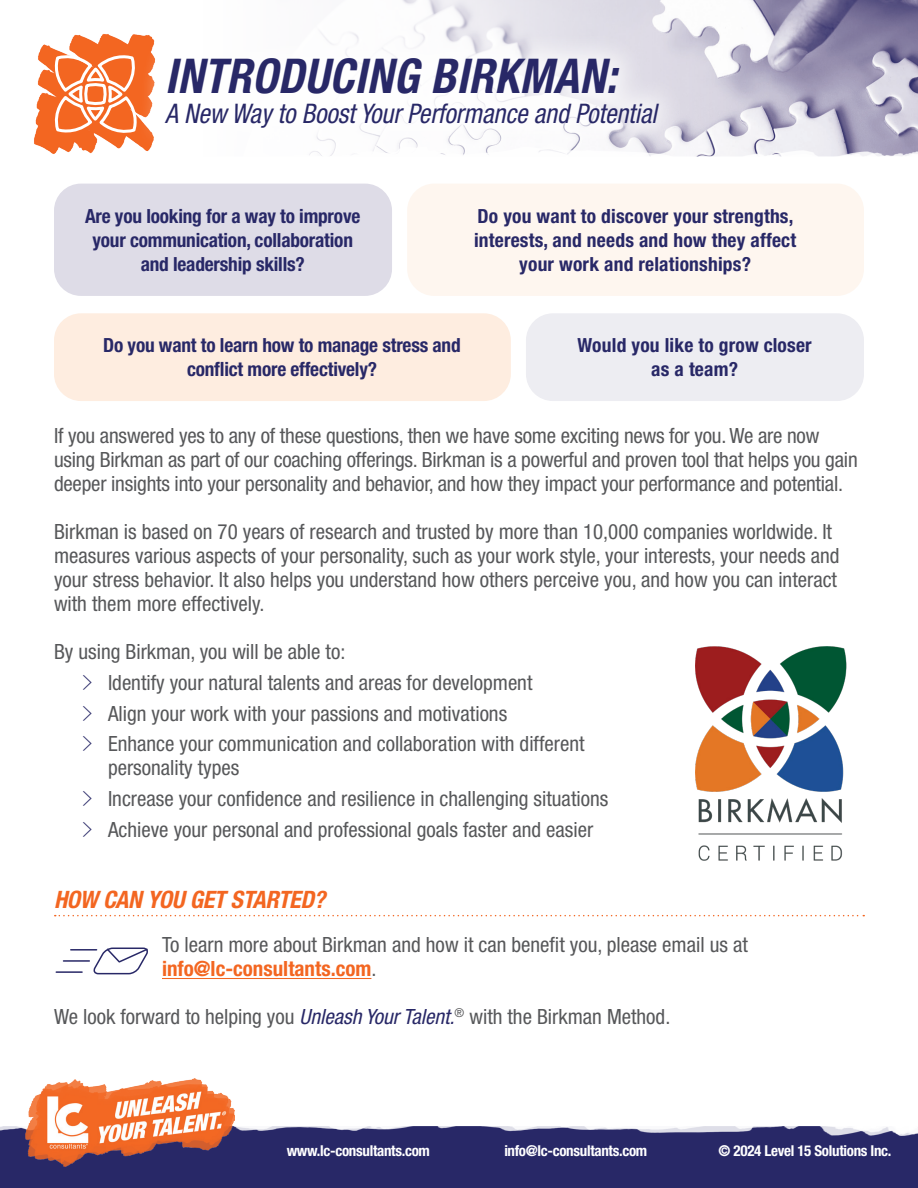
<style>
.page{position:relative;width:918px;height:1188px;background:#fff}
.page>*{position:absolute;margin:0;border:0;box-sizing:border-box;transform-origin:0 0}
.t1{font:italic 700 condensed 48px "Helvetica Neue LT Std";letter-spacing:.01em;color:#282867;scale:.95 1}
.t2{font:italic condensed 27px "Helvetica Neue LT Std";color:#282867;scale:.95 1}
.Big_Headline{font:italic 700 condensed 24px "Helvetica Neue LT Std";letter-spacing:-.01em;color:#f36621}
.Smol_Headline{font:condensed 21px/24px "Helvetica Neue LT Std";color:#57585a}
.Body{font:condensed 21px/24px "Helvetica Neue LT Std";color:#57585a}
.Smol_Headline-2{font:700 condensed 19.5px/24px "Helvetica Neue LT Std";letter-spacing:-.01em;color:#282867;text-align:center}
.Smol_Headline-3{font:700 condensed 19.5px/24px "Helvetica Neue LT Std";letter-spacing:.01em;color:#282867;text-align:center}
.t3{font:700 condensed 15px "Helvetica Neue LT Std";letter-spacing:-.02em;color:#fff}
.s1{font-family:"Letter Gothic Std";font-stretch:normal;color:#282867}
.s2{font-weight:700;color:#f36621}
.s3{font-style:italic;color:#282867}
</style>
<div class="page">
<img style="left:402px;top:0;width:516px;height:147px">
<div style="left:0;top:1120px;width:918px;height:68px;background:#282867"></div>
<img style="left:0;top:914px;width:918px;height:221px">
<img style="left:54px;top:147px;width:864px;height:254px">
<img style="left:34px;top:33px;width:124px;height:125px">
<img style="left:26px;top:1078px;width:209px;height:88px">
<svg style="left:52px;top:36px;width:85px;height:116px"></svg>
<svg style="left:55px;top:915px;width:809px;height:1px"></svg>
<hr style="left:162px;top:978px;width:209px;height:1px;background:#f36621">
<div style="left:137px;top:30px;width:550px;height:126px;background:#fff;opacity:.77"></div>
<div style="left:54px;top:184px;width:338px;height:112px;background:#dedce7;border-radius:27px"></div>
<div style="left:54px;top:313px;width:457px;height:88px;background:#feede0;border-radius:27px"></div>
<div style="left:407px;top:184px;width:457px;height:112px;background:#fef6ef;border-radius:27px"></div>
<div style="left:526px;top:313px;width:338px;height:88px;background:#ededf2;border-radius:27px"></div>
<svg style="left:91px;top:947px;width:59px;height:28px"></svg>
<hr style="left:71px;top:949px;width:26px;height:2px;background:#282867">
<hr style="left:64px;top:960px;width:25px;height:2px;background:#282867">
<hr style="left:56px;top:971px;width:26px;height:2px;background:#282867">
<img style="left:695px;top:646px;width:152px;height:215px">
<p class="t1" style="left:165px;top:47px;width:477px">INTRODUCING BIRKMAN:</p>
<p class="t2" style="left:165px;top:98px;width:519px">A New Way to Boost Your Performance and Potential</p>
<p class="Smol_Headline-2" style="left:85px;top:204px;width:277px">Are you looking for a way to improve your communication, collaboration and leadership skills?</p>
<p class="Smol_Headline-3" style="left:474px;top:204px;width:324px">Do you want to discover your strengths, interests, and needs and how they affect your work and relationships?</p>
<p class="Smol_Headline-2" style="left:103px;top:333px;width:359px">Do you want to learn how to manage stress and conflict more effectively?</p>
<p class="Smol_Headline-3" style="left:578px;top:333px;width:236px">Would you like to grow closer as a team?</p>
<p class="Smol_Headline" style="left:54px;top:424px;width:805px">If you answered yes to any of these questions, then we have some exciting news for you. We are now using Birkman as part of our coaching offerings. Birkman is a powerful and proven tool that helps you gain deeper insights into your personality and behavior, and how they impact your performance and potential.</p>
<p class="Smol_Headline" style="left:54px;top:520px;width:787px">Birkman is based on 70 years of research and trusted by more than 10,000 companies worldwide. It measures various aspects of your personality, such as your work style, your interests, your needs and your stress behavior. It also helps you understand how others perceive you, and how you can interact with them more effectively.</p>
<p class="Smol_Headline" style="left:54px;top:640px;width:293px">By using Birkman, you will be able to:</p>
<p class="Smol_Headline" style="left:81px;top:670px;width:453px"><span class="s1">&gt;</span> Identify your natural talents and areas for development</p>
<p class="Smol_Headline" style="left:81px;top:701px;width:428px"><span class="s1">&gt;</span> Align your work with your passions and motivations</p>
<p class="Smol_Headline" style="left:108px;top:732px;width:478px;text-indent:-27px"><span class="s1">&gt;</span> Enhance your communication and collaboration with different personality types</p>
<p class="Smol_Headline" style="left:81px;top:787px;width:529px"><span class="s1">&gt;</span> Increase your confidence and resilience in challenging situations</p>
<p class="Smol_Headline" style="left:81px;top:817px;width:514px"><span class="s1">&gt;</span> Achieve your personal and professional goals faster and easier</p>
<p class="Big_Headline" style="left:54px;top:885px;width:273px">HOW CAN YOU GET STARTED?</p>
<p class="Body" style="left:162px;top:933px;width:587px">To learn more about Birkman and how it can benefit you, please email us at <span class="s2">info@lc-consultants.com</span>.</p>
<p class="Body" style="left:54px;top:1005px;width:618px">We look forward to helping you <span class="s3">Unleash Your Talent.</span><sup>®</sup> with the Birkman Method.</p>
<p class="t3" style="left:287px;top:1142px;width:145px">www.lc-consultants.com</p>
<p class="t3" style="left:504px;top:1142px;width:145px">info@lc-consultants.com</p>
<p class="t3" style="left:719px;top:1142px;width:174px">© 2024 Level 15 Solutions Inc.</p>
</div>
